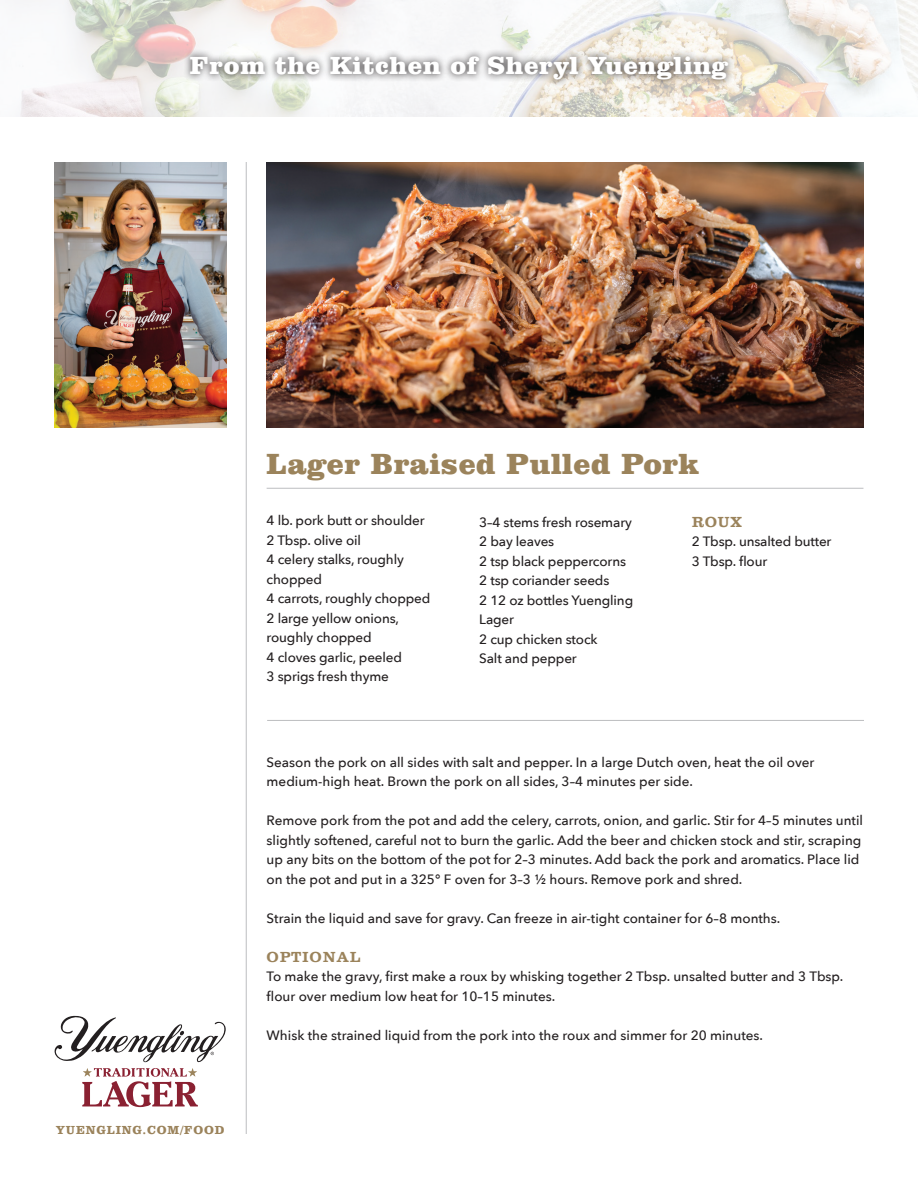
<style>
.page{position:relative;width:918px;height:1188px;background:#fff}
.page>*{position:absolute;margin:0;border:0;box-sizing:border-box;transform-origin:0 0}
.t1{font:900 30px "Clarendon BT";letter-spacing:.02em;color:#9b835b}
.t2{font:900 25.5px "Clarendon BT";letter-spacing:.03em;color:#fff}
.t3{font:15px "Clarendon";letter-spacing:.05em;color:#9b835b}
.t4{font:500 13.5px/19.5px "Avenir Next";color:#231f20}
.t5{font:700 12px "Clarendon BT";letter-spacing:.07em;color:#9b835b}
</style>
<div class="page">
<hr style="left:246px;top:162px;width:1px;height:972px;background:#bcbdc0">
<img style="left:54px;top:162px;width:172px;height:266px">
<img style="left:20px;top:0;width:898px;height:117px">
<div style="left:183px;top:49px;width:553px;height:39px;background:#231f20;opacity:.93"></div>
<svg style="left:54px;top:1015px;width:172px;height:47px"></svg>
<svg style="left:82px;top:1068px;width:116px;height:39px"></svg>
<hr style="left:267px;top:488px;width:596px;height:1px;background:#bcbdc0">
<hr style="left:267px;top:720px;width:597px;height:1px;background:#bcbdc0">
<img style="left:267px;top:162px;width:597px;height:266px">
<h2 class="t2" style="left:190px;top:50px;width:539px">From the Kitchen of Sheryl Yuengling</h2>
<h1 class="t1" style="left:267px;top:445px;width:434px">Lager Braised Pulled Pork</h1>
<p class="t4" style="left:267px;top:510px;width:165px">4 lb. pork butt or shoulder<br>2 Tbsp. olive oil<br>4 celery stalks, roughly chopped<br>4 carrots, roughly chopped<br>2 large yellow onions, roughly chopped<br>4 cloves garlic, peeled<br>3 sprigs fresh thyme</p>
<p class="t4" style="left:479px;top:512px;width:155px">3–4 stems fresh rosemary<br>2 bay leaves<br>2 tsp black peppercorns<br>2 tsp coriander seeds<br>2 12 oz bottles Yuengling<br>Lager<br>2 cup chicken stock<br>Salt and pepper</p>
<p class="t3" style="left:692px;top:513px;width:52px">ROUX</p>
<p class="t4" style="left:692px;top:531px;width:141px">2 Tbsp. unsalted butter<br>3 Tbsp. flour</p>
<p class="t5" style="left:56px;top:1122px;width:170px">YUENGLING.COM/FOOD</p>
<p class="t4" style="left:267px;top:752px;width:549px">Season the pork on all sides with salt and pepper. In a large Dutch oven, heat the oil over medium-high heat. Brown the pork on all sides, 3–4 minutes per side.</p>
<p class="t4" style="left:267px;top:810px;width:598px">Remove pork from the pot and add the celery, carrots, onion, and garlic. Stir for 4–5 minutes until slightly softened, careful not to burn the garlic. Add the beer and chicken stock and stir, scraping up any bits on the bottom of the pot for 2–3 minutes. Add back the pork and aromatics. Place lid on the pot and put in a 325° F oven for 3–3 ½ hours. Remove pork and shred.</p>
<p class="t4" style="left:267px;top:908px;width:515px">Strain the liquid and save for gravy. Can freeze in air-tight container for 6–8 months.</p>
<p class="t3" style="left:267px;top:948px;width:95px">OPTIONAL</p>
<p class="t4" style="left:267px;top:966px;width:578px">To make the gravy, first make a roux by whisking together 2 Tbsp. unsalted butter and 3 Tbsp. flour over medium low heat for 10–15 minutes.</p>
<p class="t4" style="left:267px;top:1025px;width:498px">Whisk the strained liquid from the pork into the roux and simmer for 20 minutes.</p>
</div>
